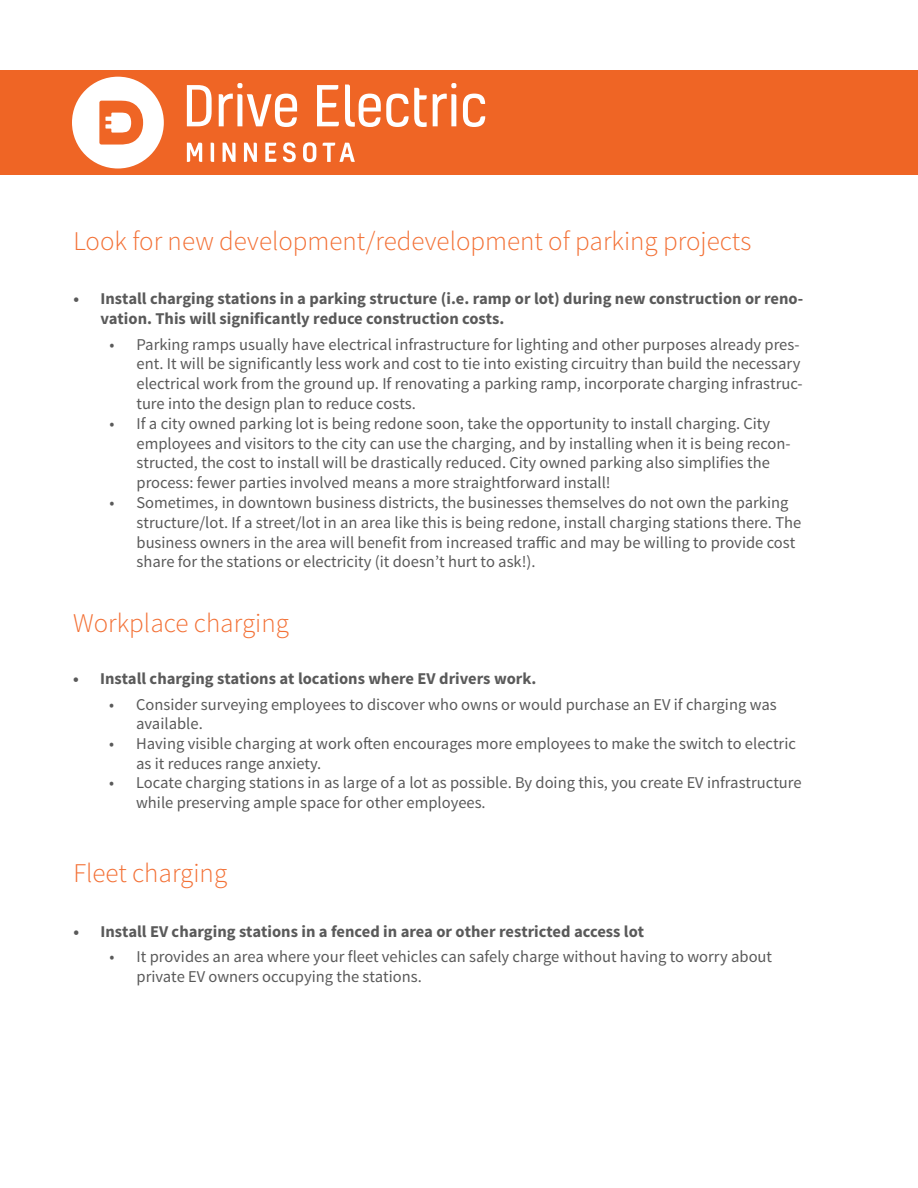
<style>
.page{position:relative;width:918px;height:1188px;background:#fff}
.page>*{position:absolute;margin:0;border:0;box-sizing:border-box;transform-origin:0 0}
.t1{font:300 27px "Source Sans Pro";color:#f37035}
.t2{font:16.5px/19.8px "Source Sans Pro";color:#5a5a5a}
.t3{font:700 16.5px/19.8px "Source Sans Pro";color:#5a5a5a}
</style>
<div class="page">
<div style="left:0;top:70px;width:918px;height:105px;background:#ef6525"></div>
<svg style="left:72px;top:77px;width:92px;height:92px"></svg>
<svg style="left:187px;top:85px;width:25px;height:41px"></svg>
<svg style="left:219px;top:83px;width:78px;height:44px"></svg>
<svg style="left:317px;top:85px;width:22px;height:41px"></svg>
<svg style="left:345px;top:85px;width:82px;height:42px"></svg>
<svg style="left:433px;top:83px;width:23px;height:43px"></svg>
<svg style="left:463px;top:94px;width:22px;height:33px"></svg>
<svg style="left:187px;top:143px;width:15px;height:19px"></svg>
<svg style="left:211px;top:143px;width:3px;height:19px"></svg>
<svg style="left:223px;top:143px;width:13px;height:19px"></svg>
<svg style="left:244px;top:143px;width:13px;height:19px"></svg>
<svg style="left:265px;top:143px;width:11px;height:19px"></svg>
<svg style="left:283px;top:142px;width:13px;height:20px"></svg>
<svg style="left:303px;top:142px;width:13px;height:20px"></svg>
<svg style="left:323px;top:143px;width:32px;height:19px"></svg>
<h1 class="t1" style="left:74px;top:224px;width:679px">Look for new development/redevelopment of parking projects</h1>
<p class="t3" style="left:101px;top:290px;width:704px;text-indent:-27px">• Install charging stations in a parking structure (i.e. ramp or lot) during new construction or reno&shy;vation. This will significantly reduce construction costs.</p>
<p class="t2" style="left:137px;top:334px;width:668px;text-indent:-27px">• Parking ramps usually have electrical infrastructure for lighting and other purposes already pres&shy;ent. It will be significantly less work and cost to tie into existing circuitry than build the necessary electrical work from the ground up. If renovating a parking ramp, incorporate charging infrastruc&shy;ture into the design plan to reduce costs.</p>
<p class="t2" style="left:137px;top:414px;width:656px;text-indent:-27px">• If a city owned parking lot is being redone soon, take the opportunity to install charging. City employees and visitors to the city can use the charging, and by installing when it is being recon&shy;structed, the cost to install will be drastically reduced. City owned parking also simplifies the process: fewer parties involved means a more straightforward install!</p>
<p class="t2" style="left:137px;top:493px;width:666px;text-indent:-27px">• Sometimes, in downtown business districts, the businesses themselves do not own the parking structure/lot. If a street/lot in an area like this is being redone, install charging stations there. The business owners in the area will benefit from increased traffic and may be willing to provide cost share for the stations or electricity (it doesn’t hurt to ask!).</p>
<h1 class="t1" style="left:73px;top:606px;width:217px">Workplace charging</h1>
<p class="t3" style="left:73px;top:669px;width:465px">• Install charging stations at locations where EV drivers work.</p>
<p class="t2" style="left:136px;top:695px;width:642px;text-indent:-27px">• Consider surveying employees to discover who owns or would purchase an EV if charging was available.</p>
<p class="t2" style="left:136px;top:734px;width:661px;text-indent:-27px">• Having visible charging at work often encourages more employees to make the switch to electric as it reduces range anxiety.</p>
<p class="t2" style="left:136px;top:773px;width:667px;text-indent:-27px">• Locate charging stations in as large of a lot as possible. By doing this, you create EV infrastructure while preserving ample space for other employees.</p>
<h1 class="t1" style="left:74px;top:857px;width:155px">Fleet charging</h1>
<p class="t3" style="left:74px;top:922px;width:572px">• Install EV charging stations in a fenced in area or other restricted access lot</p>
<p class="t2" style="left:137px;top:947px;width:637px;text-indent:-27px">• It provides an area where your fleet vehicles can safely charge without having to worry about private EV owners occupying the stations.</p>
</div>
